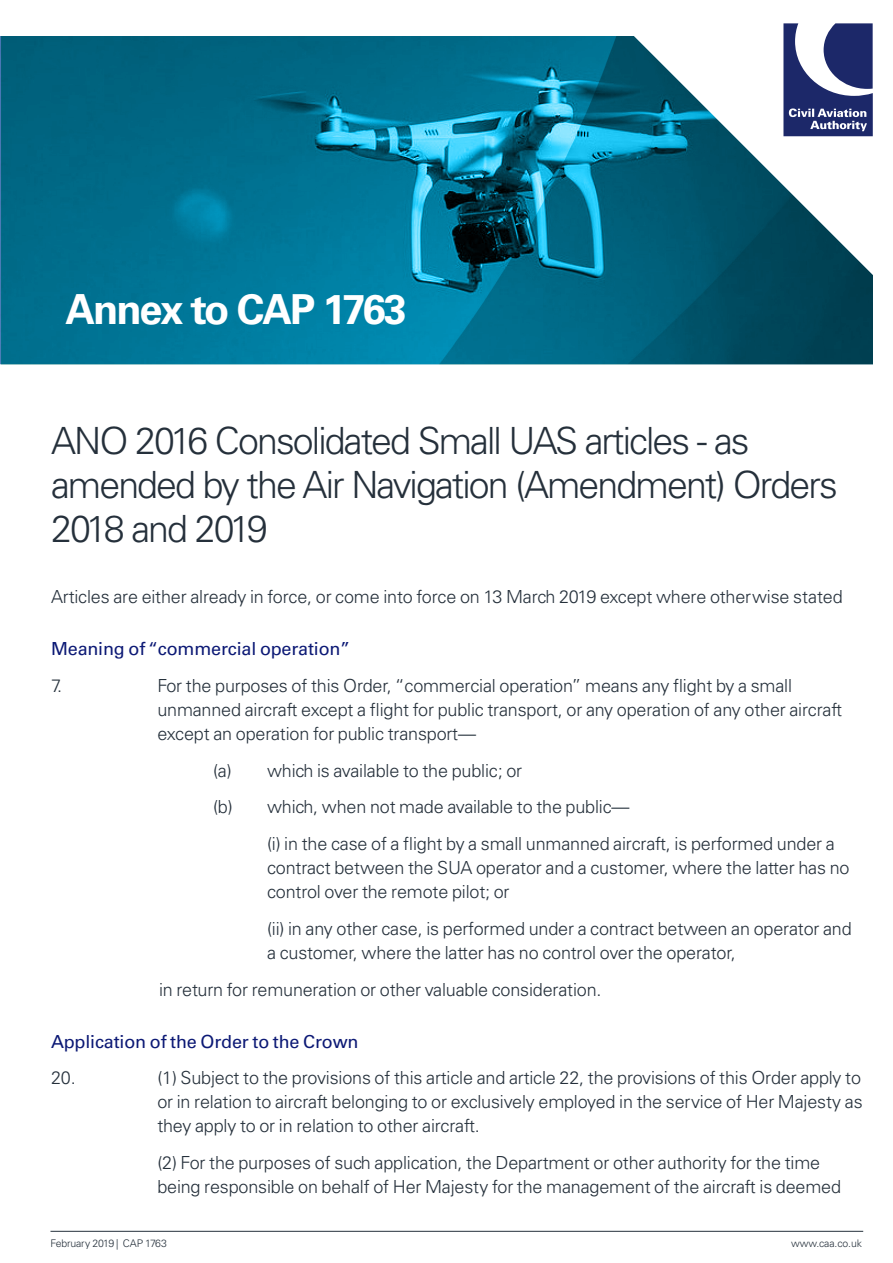
<style>
.page{position:relative;width:893px;height:1263px;background:#fff}
.page>*{position:absolute;margin:0;border:0;box-sizing:border-box;transform-origin:0 0}
.t1{font:700 41.4px "Univers";letter-spacing:-.05em;color:#fff}
.t2{font:300 37.5px/44.1px "Univers";letter-spacing:-.05em;color:#25303b}
.t3{font:300 18px/24px "Univers";letter-spacing:-.01em;color:#25303b}
.t4{font:18px "Univers";letter-spacing:-.01em;color:#0c1975}
.t5{font:300 10.5px "Univers";letter-spacing:-.01em;color:#25303b}
</style>
<div class="page">
<hr style="left:50px;top:1231px;width:813px;height:1px;background:#25303b">
<svg style="left:1px;top:36px;width:872px;height:328px;background:#03708e"></svg>
<svg style="left:598px;top:36px;width:275px;height:259px"></svg>
<svg style="left:783px;top:23px;width:90px;height:113px"></svg>
<h1 class="t1" style="left:65px;top:285px;width:343px">Annex to CAP 1763</h1>
<h2 class="t2" style="left:51px;top:419px;width:788px">ANO 2016 Consolidated Small UAS articles - as amended by the Air Navigation (Amendment) Orders<br>2018 and 2019</h2>
<p class="t3" style="left:51px;top:585px;width:793px">Articles are either already in force, or come into force on 13 March 2019 except where otherwise stated</p>
<p class="t4" style="left:51px;top:638px;width:301px">Meaning of “commercial operation”</p>
<p class="t3" style="left:51px;top:673px;width:13px">7.</p>
<p class="t3" style="left:157px;top:673px;width:686px">For the purposes of this Order, “commercial operation” means any flight by a small unmanned aircraft except a flight for public transport, or any operation of any other aircraft except an operation for public transport—</p>
<p class="t3" style="left:213px;top:758px;width:311px">(a) which is available to the public; or</p>
<p class="t3" style="left:213px;top:795px;width:418px">(b) which, when not made available to the public—</p>
<p class="t3" style="left:267px;top:832px;width:569px">(i) in the case of a flight by a small unmanned aircraft, is performed under a</p>
<p class="t3" style="left:267px;top:856px;width:584px">contract between the SUA operator and a customer, where the latter has no control over the remote pilot; or</p>
<p class="t3" style="left:267px;top:916px;width:586px">(ii) in any other case, is performed under a contract between an operator and a customer, where the latter has no control over the operator,</p>
<p class="t3" style="left:159px;top:977px;width:444px">in return for remuneration or other valuable consideration.</p>
<p class="t4" style="left:51px;top:1030px;width:309px">Application of the Order to the Crown</p>
<p class="t3" style="left:51px;top:1066px;width:26px">20.</p>
<p class="t3" style="left:157px;top:1066px;width:707px;text-align:justify">(1) Subject to the provisions of this article and article 22, the provisions of this Order apply to or in relation to aircraft belonging to or exclusively employed in the service of Her Majesty as they apply to or in relation to other aircraft.</p>
<p class="t3" style="left:157px;top:1151px;width:685px">(2) For the purposes of such application, the Department or other authority for the time being responsible on behalf of Her Majesty for the management of the aircraft is deemed</p>
<p class="t5" style="left:50px;top:1236px;width:118px">February 2019 | CAP 1763</p>
<p class="t5" style="left:791px;top:1236px;width:72px">www.caa.co.uk</p>
</div>
